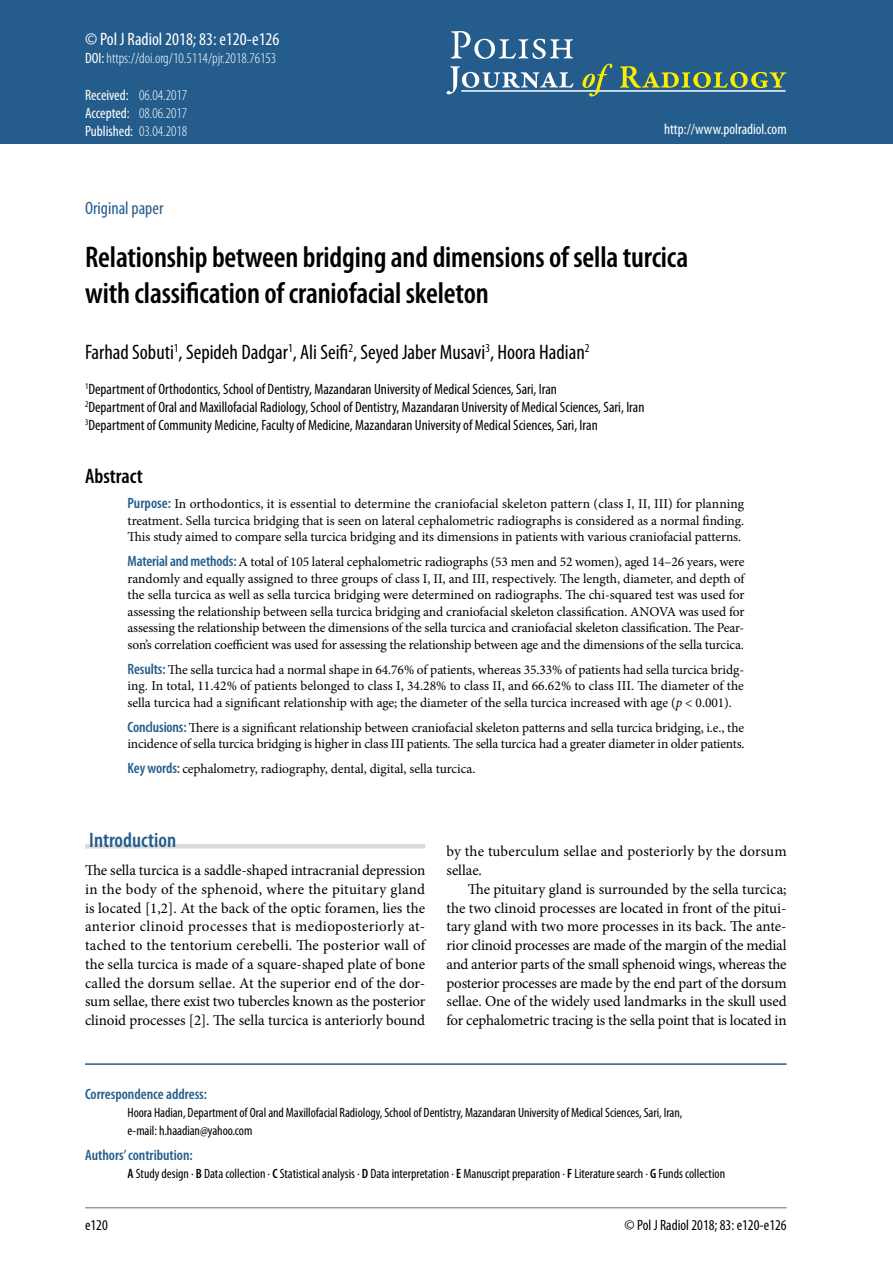
<style>
.page{position:relative;width:893px;height:1263px;background:#fff}
.page>*{position:absolute;margin:0;border:0;box-sizing:border-box;transform-origin:0 0}
.t1{font:600 condensed 30px/36px "Myriad Pro";letter-spacing:-.005em;color:#000}
.t2{font:condensed 21px "Myriad Pro";color:#000}
.t3{font:600 condensed 21px "Myriad Pro";color:#245d8c}
.t4{font:600 condensed 21px "Myriad Pro";color:#000}
.t5{font:condensed 18px "Myriad Pro";color:#fff}
.t6{font:condensed 18px "Myriad Pro";color:#245d8c}
.t7{font:15px/18.8px "Minion Pro";letter-spacing:-.005em;color:#000;text-align:justify}
.t8{font:condensed 15px/18px "Myriad Pro";color:#000}
.t9{font:300 condensed 15px/18px "Myriad Pro";color:#fff;text-align:justify}
.t10{font:600 condensed 15px "Myriad Pro";color:#245d8c}
.t11{font:condensed 15px "Myriad Pro";color:#fff}
.t12{font:13.5px/16.5px "Minion Pro";letter-spacing:-.01em;color:#000;text-align:justify}
.t13{font:condensed 13.5px/18px "Myriad Pro";letter-spacing:-.005em;color:#000}
.s1{font-weight:400}
.s2{font-family:"Myriad Pro";font-weight:600;font-stretch:condensed;font-size:15px;color:#245d8c}
.s3{font-style:italic}
.s4{font-weight:600}
</style>
<div class="page">
<hr style="left:85px;top:1207px;width:702px;height:1px;background:#9d9d9c">
<div style="left:0;top:0;width:893px;height:144px;background:#245d8c"></div>
<svg style="left:451px;top:31px;width:122px;height:28px"></svg>
<svg style="left:446px;top:66px;width:127px;height:28px"></svg>
<hr style="left:461px;top:90px;width:324px;height:2px;background:#fff">
<svg style="left:582px;top:64px;width:30px;height:33px"></svg>
<svg style="left:620px;top:66px;width:167px;height:22px"></svg>
<hr style="left:85px;top:1063px;width:702px;height:2px;background:#245d8c">
<hr style="left:85px;top:844px;width:340px;height:4px;background:#dadada">
<h3 class="t5" style="left:85px;top:28px;width:196px">© Pol J Radiol 2018; 83: e120-e126</h3>
<p class="t9" style="left:85px;top:48px;width:193px"><span class="s1">DOI:</span> https://doi.org/10.5114/pjr.2018.76153</p>
<p class="t9" style="left:85px;top:86px;width:104px"><span class="s1">Received:</span> 06.04.2017<br><span class="s1">Accepted:</span> 08.06.2017<br><span class="s1">Published:</span> 03.04.2018</p>
<p class="t11" style="left:664px;top:120px;width:124px">http://www.polradiol.com</p>
<h3 class="t6" style="left:85px;top:197px;width:80px">Original paper</h3>
<h1 class="t1" style="left:85px;top:238px;width:605px">Relationship between bridging and dimensions of sella turcica with classification of craniofacial skeleton</h1>
<h2 class="t2" style="left:85px;top:340px;width:506px">Farhad Sobuti<sup>1</sup>, Sepideh Dadgar<sup>1</sup>, Ali Seifi<sup>2</sup>, Seyed Jaber Musavi<sup>3</sup>, Hoora Hadian<sup>2</sup></h2>
<p class="t8" style="left:85px;top:380px;width:561px"><sup>1</sup>Department of Orthodontics, School of Dentistry, Mazandaran University of Medical Sciences, Sari, Iran<br><sup>2</sup>Department of Oral and Maxillofacial Radiology, School of Dentistry, Mazandaran University of Medical Sciences, Sari, Iran<br><sup>3</sup>Department of Community Medicine, Faculty of Medicine, Mazandaran University of Medical Sciences, Sari, Iran</p>
<h2 class="t4" style="left:85px;top:463px;width:59px">Abstract</h2>
<p class="t12" style="left:128px;top:496px;width:618px"><span class="s2">Purpose:</span> In orthodontics, it is essential to determine the craniofacial skeleton pattern (class I, II, III) for planning treatment. Sella turcica bridging that is seen on lateral cephalometric radiographs is considered as a normal finding.<br>This study aimed to compare sella turcica bridging and its dimensions in patients with various craniofacial patterns.</p>
<p class="t12" style="left:128px;top:554px;width:618px"><span class="s2">Material and methods:</span> A total of 105 lateral cephalometric radiographs (53 men and 52 women), aged 14–26 years, were randomly and equally assigned to three groups of class I, II, and III, respectively. The length, diameter, and depth of the sella turcica as well as sella turcica bridging were determined on radiographs. The chi-squared test was used for assessing the relationship between sella turcica bridging and craniofacial skeleton classification. ANOVA was used for assessing the relationship between the dimensions of the sella turcica and craniofacial skeleton classification. The Pear&shy;son’s correlation coefficient was used for assessing the relationship between age and the dimensions of the sella turcica.</p>
<p class="t12" style="left:128px;top:661px;width:618px"><span class="s2">Results:</span> The sella turcica had a normal shape in 64.76% of patients, whereas 35.33% of patients had sella turcica bridg&shy;ing. In total, 11.42% of patients belonged to class I, 34.28% to class II, and 66.62% to class III. The diameter of the sella turcica had a significant relationship with age; the diameter of the sella turcica increased with age (<span class="s3">p</span> &lt; 0.001).</p>
<p class="t12" style="left:128px;top:719px;width:618px"><span class="s2">Conclusions:</span> There is a significant relationship between craniofacial skeleton patterns and sella turcica bridging, i.e., the incidence of sella turcica bridging is higher in class III patients. The sella turcica had a greater diameter in older patients.</p>
<p class="t12" style="left:128px;top:761px;width:349px"><span class="s2">Key words:</span> cephalometry, radiography, dental, digital, sella turcica.</p>
<h2 class="t3" style="left:89px;top:827px;width:88px">Introduction</h2>
<p class="t7" style="left:85px;top:861px;width:342px">The sella turcica is a saddle-shaped intracranial depression in the body of the sphenoid, where the pituitary gland is located [1,2]. At the back of the optic foramen, lies the anterior clinoid processes that is medioposteriorly at&shy;tached to the tentorium cerebelli. The posterior wall of the sella turcica is made of a square-shaped plate of bone called the dorsum sellae. At the superior end of the dor&shy;sum sellae, there exist two tubercles known as the posterior clinoid processes [2]. The sella turcica is anteriorly bound</p>
<p class="t7" style="left:446px;top:842px;width:342px">by the tuberculum sellae and posteriorly by the dorsum sellae.</p>
<p class="t7" style="left:446px;top:880px;width:342px;text-indent:21px">The pituitary gland is surrounded by the sella turcica; the two clinoid processes are located in front of the pitui&shy;tary gland with two more processes in its back. The ante&shy;rior clinoid processes are made of the margin of the medial and anterior parts of the small sphenoid wings, whereas the posterior processes are made by the end part of the dorsum sellae. One of the widely used landmarks in the skull used for cephalometric tracing is the sella point that is located in</p>
<p class="t10" style="left:85px;top:1085px;width:124px">Correspondence address:</p>
<p class="t13" style="left:128px;top:1103px;width:556px">Hoora Hadian, Department of Oral and Maxillofacial Radiology, School of Dentistry, Mazandaran University of Medical Sciences, Sari, Iran, e-mail: h.haadian@yahoo.com</p>
<p class="t10" style="left:85px;top:1146px;width:109px">Authors’ contribution:</p>
<p class="t13" style="left:128px;top:1164px;width:599px"><span class="s4">A</span> Study design ∙ <span class="s4">B</span> Data collection ∙ <span class="s4">C</span> Statistical analysis ∙ <span class="s4">D</span> Data interpretation ∙ <span class="s4">E</span> Manuscript preparation ∙ <span class="s4">F</span> Literature search ∙ <span class="s4">G</span> Funds collection</p>
<p class="t8" style="left:85px;top:1216px;width:24px">e120</p>
<p class="t8" style="left:625px;top:1216px;width:164px">© Pol J Radiol 2018; 83: e120-e126</p>
</div>
